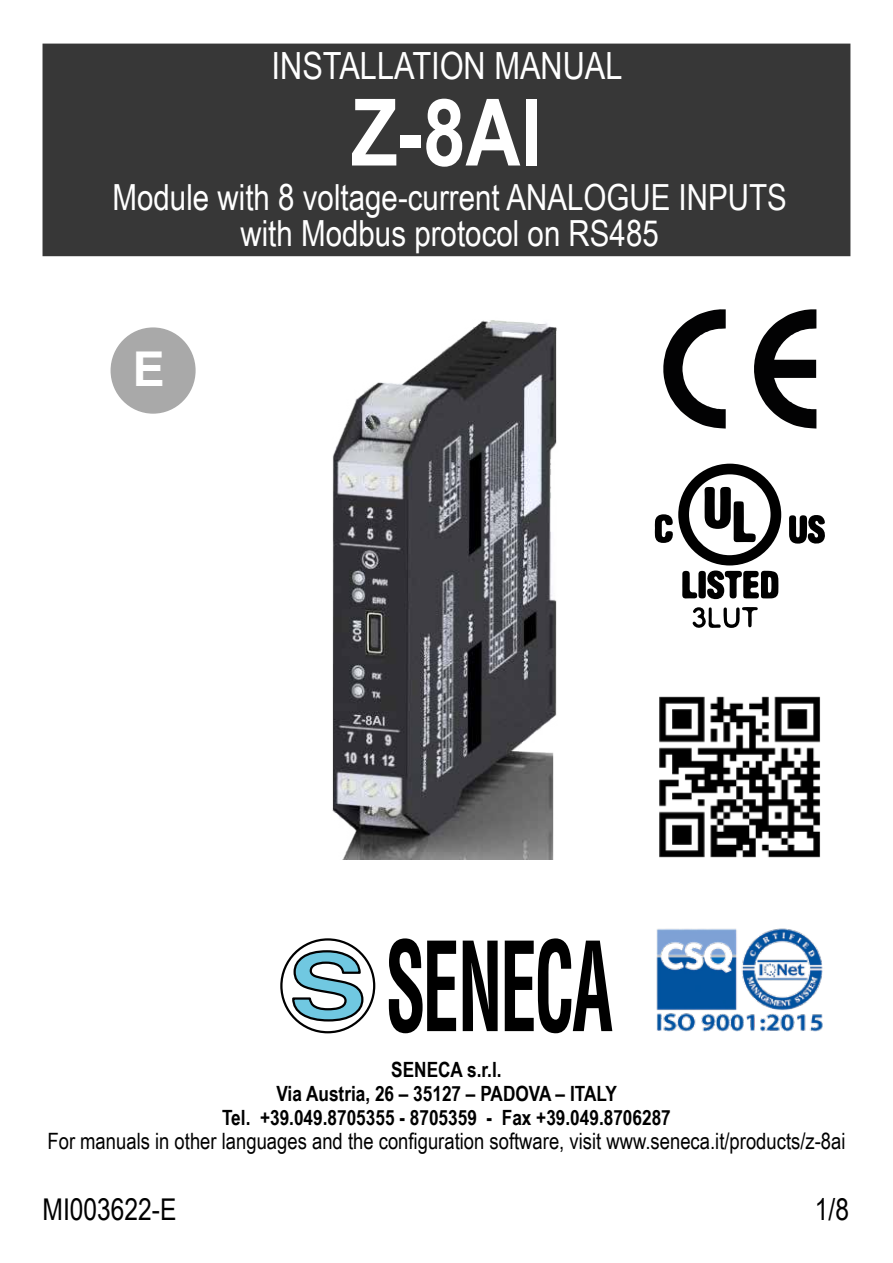
<style>
.page{position:relative;width:893px;height:1263px;background:#fff}
.page>*{position:absolute;margin:0;border:0;box-sizing:border-box;transform-origin:0 0}
.t1{font:700 93px "Arial Narrow";color:#fff}
.t2{font:700 48px "Arial";color:#fff}
.t3{font:37.5px "Arial Narrow";color:#fff}
.t4{font:36px/36px "Arial Narrow";color:#fff;text-align:center}
.t5{font:30px "Arial Narrow";color:#000}
.t6{font:22.5px "Arial Narrow";color:#000}
.t7{font:700 21px/24px "Arial Narrow";color:#000;text-align:center}
</style>
<div class="page">
<div style="left:43px;top:44px;width:807px;height:212px;background:#373737"></div>
<svg style="left:663px;top:309px;width:153px;height:120px"></svg>
<svg style="left:789px;top:515px;width:36px;height:29px"></svg>
<svg style="left:692px;top:607px;width:66px;height:21px"></svg>
<svg style="left:655px;top:464px;width:126px;height:136px"></svg>
<svg style="left:291px;top:949px;width:74px;height:74px"></svg>
<div style="left:280px;top:938px;width:95px;height:95px;border:2px solid #000;border-radius:50%"></div>
<svg style="left:389px;top:938px;width:67px;height:95px"></svg>
<svg style="left:463px;top:940px;width:35px;height:91px"></svg>
<svg style="left:505px;top:938px;width:107px;height:95px"></svg>
<img style="left:656px;top:928px;width:167px;height:104px">
<img style="left:332px;top:320px;width:225px;height:539px">
<div style="left:111px;top:328px;width:84px;height:85px;background:#a9a9a9;border-radius:50%"></div>
<div style="left:111px;top:327px;width:85px;height:87px;border:2px solid #a9a9a9;border-radius:50%"></div>
<img style="left:659px;top:696px;width:162px;height:162px">
<h3 class="t3" style="left:272px;top:39px;width:352px">INSTALLATION MANUAL</h3>
<h1 class="t1" style="left:351px;top:62px;width:192px">Z-8AI</h1>
<h3 class="t4" style="left:112px;top:178px;width:676px">Module with 8 voltage-current ANALOGUE INPUTS with Modbus protocol on RS485</h3>
<h2 class="t2" style="left:133px;top:335px;width:34px">E</h2>
<p class="t7" style="left:222px;top:1057px;width:450px">SENECA s.r.l.<br>Via Austria, 26 – 35127 – PADOVA – ITALY<br>Tel. +39.049.8705355 - 8705359 - Fax +39.049.8706287</p>
<p class="t6" style="left:47px;top:1125px;width:799px">For manuals in other languages and the configuration software, visit www.seneca.it/products/z-8ai</p>
<h3 class="t5" style="left:43px;top:1188px;width:136px">MI003622-E</h3>
<h3 class="t5" style="left:815px;top:1188px;width:36px">1/8</h3>
</div>
